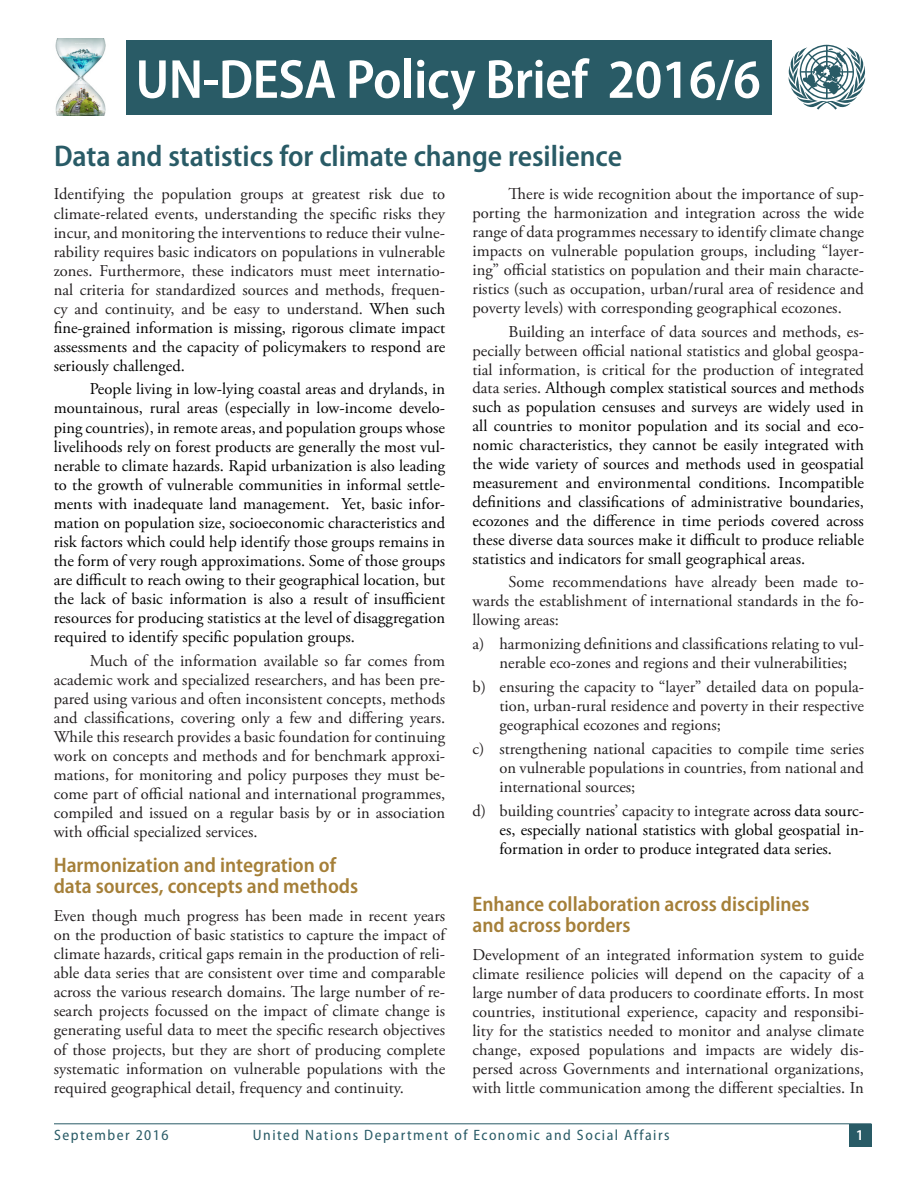
<style>
.page{position:relative;width:918px;height:1188px;background:#fff}
.page>*{position:absolute;margin:0;border:0;box-sizing:border-box;transform-origin:0 0}
.t1{font:600 semi-condensed 55.5px "Myriad Pro";letter-spacing:-.01em;color:#fff}
.DPADHead{font:600 semi-condensed 30px "Myriad Pro";color:#295b66}
.HL2{font:600 semi-condensed 21px/21.3px "Myriad Pro";color:#a57f38}
.Firstpara{font:16.5px/19px "Adobe Garamond Pro";color:#231f20;text-align:justify}
.Body_Text{font:16.5px/19px "Adobe Garamond Pro";letter-spacing:.005em;color:#000;text-align:justify}
.Body_Text-2{font:16.5px/19px "Adobe Garamond Pro";letter-spacing:.005em;color:#231f20;text-align:justify}
.t2{font:semi-condensed 15px "Myriad Pro";letter-spacing:.1em;color:#295b66}
.t3{font:600 15px "Myriad Pro";color:#fff}
.s1{color:#000}
.s2{color:#231f20}
</style>
<div class="page">
<div style="left:849px;top:1124px;width:22px;height:23px;background:#295b66"></div>
<hr style="left:54px;top:1123px;width:818px;height:1px;background:#295b66">
<div style="left:126px;top:40px;width:646px;height:75px;background:#295b66"></div>
<svg style="left:789px;top:45px;width:76px;height:65px"></svg>
<img style="left:55px;top:39px;width:51px;height:76px">
<p class="t1" style="left:135px;top:49px;width:627px">UN-DESA Policy Brief 2016/6</p>
<p class="DPADHead" style="left:54px;top:139px;width:570px">Data and statistics for climate change resilience</p>
<p class="Firstpara" style="left:54px;top:185px;width:393px">Identifying the population groups at greatest risk due to climate-related events, understanding the specific risks they incur, and monitoring the interventions to reduce their vulne&shy;rability requires basic indicators on populations in vulnerable zones. Furthermore, these indicators must meet internatio&shy;nal criteria for standardized sources and methods, frequen&shy;cy and continuity, and be easy to understand. <span class="s1">When such fine-grained information is missing, rigorous climate impact assessments and the capacity of policymakers to respond are seriously challenged.</span></p>
<p class="Body_Text" style="left:54px;top:380px;width:393px;text-indent:36px">People living in low-lying coastal areas and drylands, in mountainous, rural areas (especially in low-income develo&shy;ping countries), in remote areas, and population groups whose livelihoods rely on forest products are generally the most vul&shy;nerable to climate hazards. Rapid urbanization is also leading to the growth of vulnerable communities in informal settle&shy;ments with inadequate land management. Yet, basic infor&shy;mation on population size, socioeconomic characteristics and risk factors which could help identify those groups remains in the form of very rough approximations. Some of those groups are difficult to reach owing to their geographical location, but the lack of basic information is also a result of insufficient resources for producing statistics at the level of disaggregation required to identify specific population groups.</p>
<p class="Body_Text-2" style="left:54px;top:651px;width:393px;text-indent:36px">Much of the information available so far comes from academic work and specialized researchers, and has been pre&shy;pared using various and often inconsistent concepts, methods and classifications, covering only a few and differing years.<br>While this research provides a basic foundation for continuing work on concepts and methods and for benchmark approxi&shy;mations, for monitoring and policy purposes they must be&shy;come part of official national and international programmes, compiled and issued on a regular basis by or in association with official specialized services.</p>
<p class="HL2" style="left:54px;top:854px;width:306px">Harmonization and integration of data sources, concepts and methods</p>
<p class="Firstpara" style="left:54px;top:907px;width:393px">Even though much progress has been made in recent years on the production of basic statistics to capture the impact of climate hazards, critical gaps remain in the production of reli&shy;able data series that are consistent over time and comparable across the various research domains. The large number of re&shy;search projects focussed on the impact of climate change is generating useful data to meet the specific research objectives of those projects, but they are short of producing complete systematic information on vulnerable populations with the required geographical detail, frequency and continuity.</p>
<p class="Body_Text-2" style="left:472px;top:185px;width:393px;text-indent:36px">There is wide recognition about the importance of sup&shy;porting the harmonization and integration across the wide range of data programmes necessary to identify climate change impacts on vulnerable population groups, including “layer&shy;ing” official statistics on population and their main characte&shy;ristics (such as occupation, urban/rural area of residence and poverty levels) with corresponding geographical ecozones.</p>
<p class="Body_Text" style="left:472px;top:323px;width:393px;text-indent:36px"><span class="s2">Building an interface of data sources and methods, es&shy;pecially between official national statistics and global geospa&shy;tial information, is critical for the production of integrated data series.</span> Although complex statistical sources and methods such as population censuses and surveys are widely used in all countries to monitor population and its social and eco&shy;nomic characteristics, they cannot be easily integrated with the wide variety of sources and methods used in geospatial measurement and environmental conditions. Incompatible definitions and classifications of administrative boundaries, ecozones and the difference in time periods covered across these diverse data sources make it difficult to produce reliable statistics and indicators for small geographical areas.</p>
<p class="Body_Text-2" style="left:472px;top:573px;width:393px;text-indent:36px">Some recommendations have already been made to&shy;wards the establishment of international standards in the fo&shy;llowing areas:</p>
<p class="Firstpara" style="left:500px;top:635px;width:366px;text-indent:-27px">a) harmonizing definitions and classifications relating to vul&shy;nerable eco-zones and regions and their vulnerabilities;</p>
<p class="Firstpara" style="left:500px;top:678px;width:366px;text-indent:-27px">b) ensuring the capacity to “layer” detailed data on popula&shy;tion, urban-rural residence and poverty in their respective geographical ecozones and regions;</p>
<p class="Firstpara" style="left:500px;top:740px;width:366px;text-indent:-27px">c) strengthening national capacities to compile time series on vulnerable populations in countries, from national and international sources;</p>
<p class="Body_Text" style="left:500px;top:802px;width:366px;text-indent:-27px"><span class="s2">d) building countries’ capacity to integrate</span> across data sourc&shy;es, especially national statistics with global geospatial in&shy;formation in order to produce integrated data series.</p>
<p class="HL2" style="left:472px;top:894px;width:339px">Enhance collaboration across disciplines and across borders</p>
<p class="Firstpara" style="left:472px;top:946px;width:393px">Development of an integrated information system to guide climate resilience policies will depend on the capacity of a large number of data producers to coordinate efforts. In most countries, institutional experience, capacity and responsibi&shy;lity for the statistics needed to monitor and analyse climate change, exposed populations and impacts are widely dis&shy;persed across Governments and international organizations, with little communication among the different specialties. In</p>
<p class="t2" style="left:54px;top:1127px;width:116px">September 2016</p>
<p class="t2" style="left:253px;top:1127px;width:418px">United Nations Department of Economic and Social Affairs</p>
<p class="t3" style="left:856px;top:1125px;width:10px">1</p>
</div>
